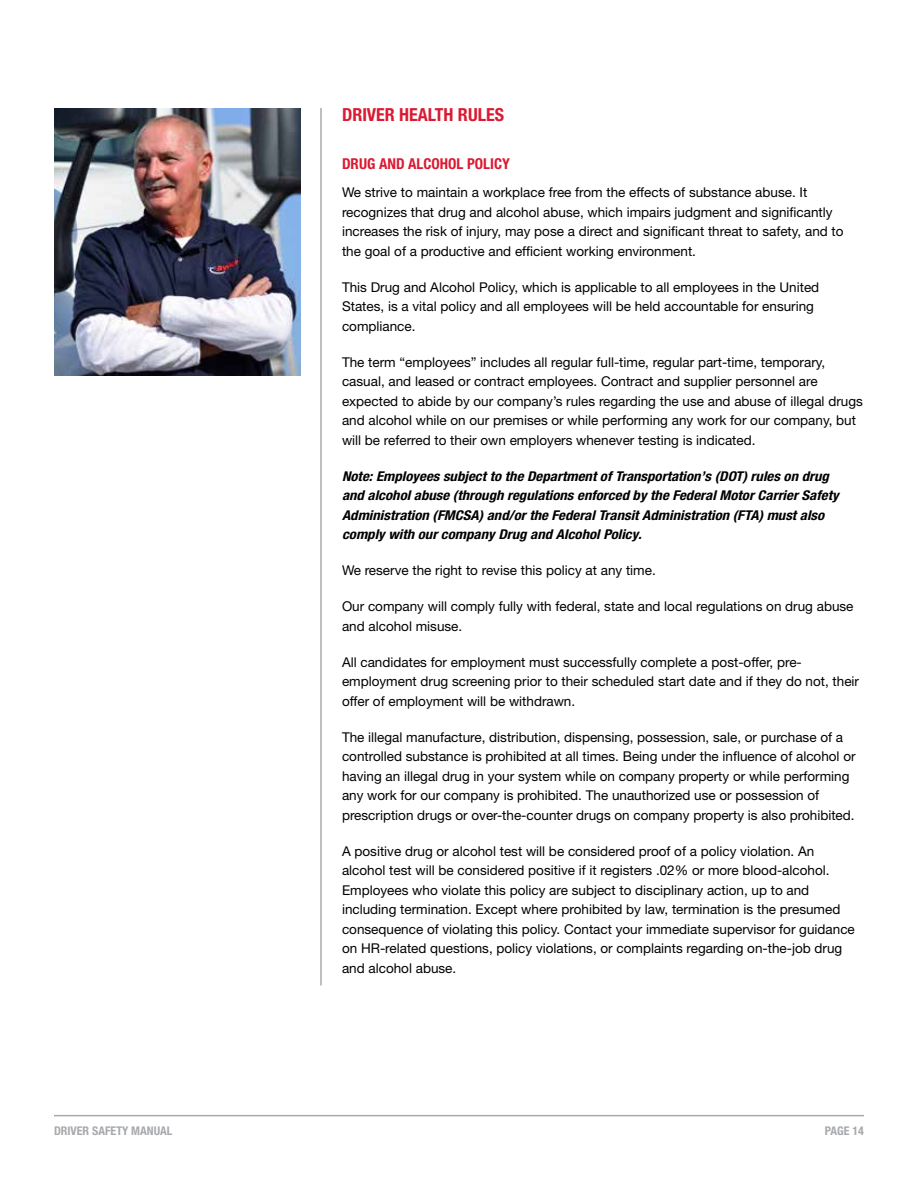
<style>
.page{position:relative;width:918px;height:1188px;background:#fff}
.page>*{position:absolute;margin:0;border:0;box-sizing:border-box;transform-origin:0 0}
.t1{font:700 condensed 18px "Helvetica Neue LT Pro";color:#da1a32}
.t2{font:700 condensed 15px "Helvetica Neue LT Pro";color:#da1a32}
.t3{font:13.5px/19.5px "Helvetica Neue LT Pro";color:#000}
.t4{font:italic 700 condensed 13.5px/19.5px "Helvetica Neue LT Pro";color:#000;scale:1.1 1}
.t5{font:700 condensed 12px "Helvetica Neue LT Std";color:#a7a9ac}
</style>
<div class="page">
<hr style="left:54px;top:1115px;width:810px;height:1px;background:#a7a9ac">
<hr style="left:320px;top:108px;width:2px;height:878px;background:#a7a9ac">
<img style="left:54px;top:108px;width:246px;height:267px">
<h4 class="t1" style="left:342px;top:104px;width:164px">DRIVER HEALTH RULES</h4>
<p class="t2" style="left:342px;top:155px;width:169px">DRUG AND ALCOHOL POLICY</p>
<p class="t3" style="left:342px;top:182px;width:503px">We strive to maintain a workplace free from the effects of substance abuse. It recognizes that drug and alcohol abuse, which impairs judgment and signifcantly increases the risk of injury, may pose a direct and signifcant threat to safety, and to the goal of a productive and effcient working environment.</p>
<p class="t3" style="left:342px;top:277px;width:479px">This Drug and Alcohol Policy, which is applicable to all employees in the United<br>States, is a vital policy and all employees will be held accountable for ensuring compliance.</p>
<p class="t3" style="left:342px;top:352px;width:522px">The term “employees” includes all regular full-time, regular part-time, temporary, casual, and leased or contract employees. Contract and supplier personnel are expected to abide by our company’s rules regarding the use and abuse of illegal drugs and alcohol while on our premises or while performing any work for our company, but will be referred to their own employers whenever testing is indicated.</p>
<p class="t4" style="left:342px;top:466px;width:453px">Note: Employees subject to the Department of Transportation’s (DOT) rules on drug and alcohol abuse (through regulations enforced by the Federal Motor Carrier Safety Administration (FMCSA) and/or the Federal Transit Administration (FTA) must also comply with our company Drug and Alcohol Policy.</p>
<p class="t3" style="left:342px;top:560px;width:315px">We reserve the right to revise this policy at any time.</p>
<p class="t3" style="left:342px;top:596px;width:513px">Our company will comply fully with federal, state and local regulations on drug abuse and alcohol misuse.</p>
<p class="t3" style="left:342px;top:652px;width:519px">All candidates for employment must successfully complete a post-offer, pre&shy;employment drug screening prior to their scheduled start date and if they do not, their offer of employment will be withdrawn.</p>
<p class="t3" style="left:342px;top:727px;width:515px">The illegal manufacture, distribution, dispensing, possession, sale, or purchase of a controlled substance is prohibited at all times. Being under the infuence of alcohol or having an illegal drug in your system while on company property or while performing any work for our company is prohibited. The unauthorized use or possession of prescription drugs or over-the-counter drugs on company property is also prohibited.</p>
<p class="t3" style="left:342px;top:841px;width:514px">A positive drug or alcohol test will be considered proof of a policy violation. An alcohol test will be considered positive if it registers .02% or more blood-alcohol.<br>Employees who violate this policy are subject to disciplinary action, up to and including termination. Except where prohibited by law, termination is the presumed consequence of violating this policy. Contact your immediate supervisor for guidance on HR-related questions, policy violations, or complaints regarding on-the-job drug and alcohol abuse.</p>
<p class="t5" style="left:54px;top:1123px;width:120px">DRIVER SAFETY MANUAL</p>
<p class="t5" style="left:825px;top:1123px;width:41px">PAGE 14</p>
</div>
